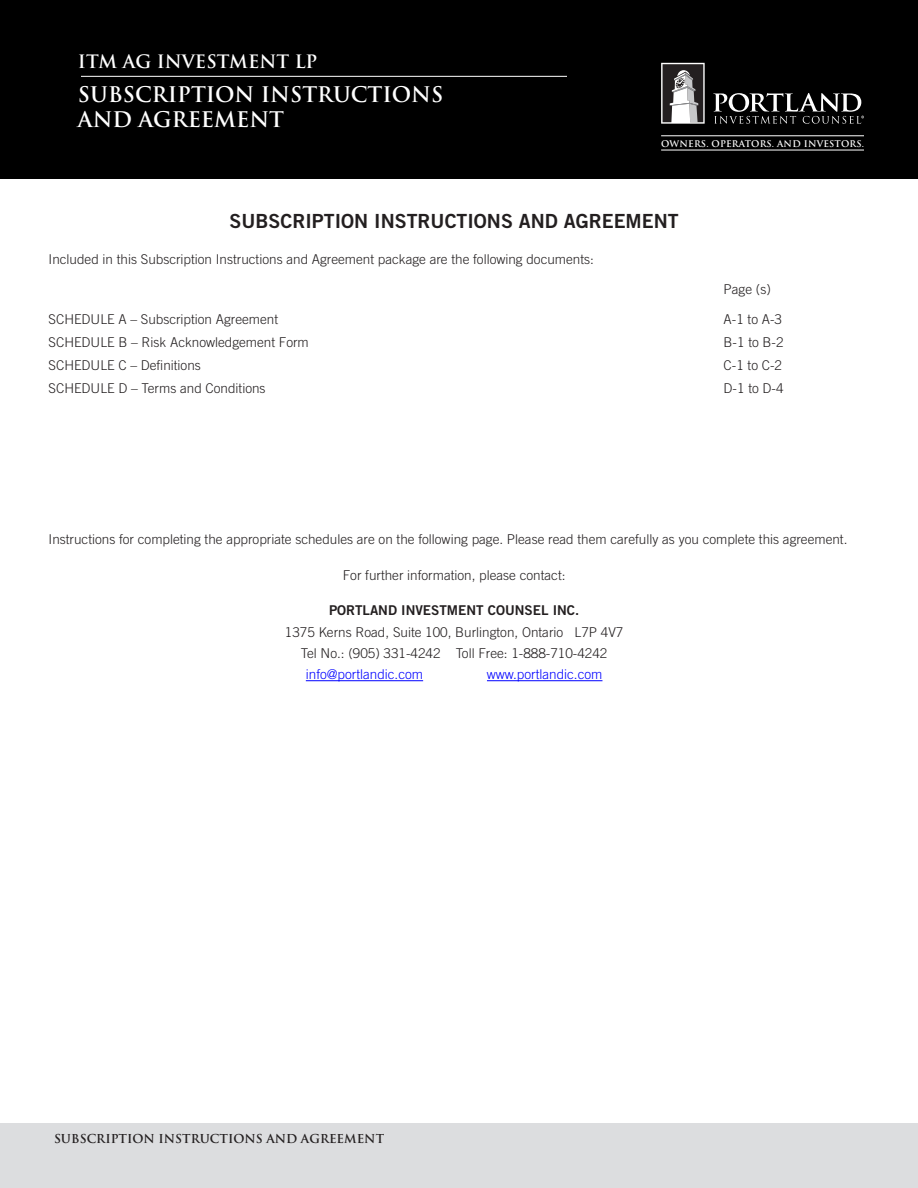
<style>
.page{position:relative;width:918px;height:1188px;background:#fff}
.page>*{position:absolute;margin:0;border:0;box-sizing:border-box;transform-origin:0 0}
.t1{font:700 21px "Trajan";color:#fff}
.t2{font:19.5px "Trade Gothic Bold Two";color:#231f20}
.t3{font:700 18px "Trajan";color:#fff}
.t4{font:300 13.5px/21px "Trade Gothic";color:#231f20;text-align:center}
.t5{font:300 13.5px "Trade Gothic";color:#00f}
.t6{font:13.5px "Trade Gothic Bold Two";color:#231f20}
.t7{font:700 12px "Trajan";color:#231f20}
.t8{font:700 9px "Trajan";letter-spacing:.02em;color:#fff}
</style>
<div class="page">
<div style="left:0;top:1124px;width:918px;height:64px;background:#dcdddf"></div>
<div style="left:0;top:0;width:918px;height:179px;background:#000"></div>
<hr style="left:81px;top:76px;width:486px;height:1px;background:#fff">
<hr style="left:306px;top:680px;width:117px;height:1px;background:#00f">
<hr style="left:487px;top:680px;width:115px;height:1px;background:#00f">
<svg style="left:661px;top:63px;width:44px;height:61px"></svg>
<svg style="left:713px;top:93px;width:151px;height:31px"></svg>
<hr style="left:661px;top:135px;width:203px;height:1px;background:#fff">
<hr style="left:661px;top:150px;width:203px;height:1px;background:#fff">
<p class="t3" style="left:78px;top:50px;width:241px">ITM AG INVESTMENT LP</p>
<p class="t1" style="left:78px;top:81px;width:367px">SUBSCRIPTION INSTRUCTIONS</p>
<p class="t1" style="left:78px;top:106px;width:208px">AND AGREEMENT</p>
<p class="t8" style="left:661px;top:138px;width:204px">OWNERS. OPERATORS. AND INVESTORS.</p>
<p class="t2" style="left:230px;top:209px;width:451px">SUBSCRIPTION INSTRUCTIONS AND AGREEMENT</p>
<p class="t4" style="left:49px;top:249px;width:547px">Included in this Subscription Instructions and Agreement package are the following documents:</p>
<p class="t4" style="left:724px;top:279px;width:49px">Page (s)</p>
<p class="t4" style="left:49px;top:308px;width:231px">SCHEDULE A – Subscription Agreement</p>
<p class="t4" style="left:724px;top:308px;width:60px">A-1 to A-3</p>
<p class="t4" style="left:49px;top:331px;width:262px">SCHEDULE B – Risk Acknowledgement Form</p>
<p class="t4" style="left:724px;top:331px;width:62px">B-1 to B-2</p>
<p class="t4" style="left:49px;top:354px;width:154px">SCHEDULE C – Definitions</p>
<p class="t4" style="left:724px;top:354px;width:60px">C-1 to C-2</p>
<p class="t4" style="left:49px;top:377px;width:219px">SCHEDULE D – Terms and Conditions</p>
<p class="t4" style="left:724px;top:377px;width:62px">D-1 to D-4</p>
<p class="t4" style="left:49px;top:528px;width:800px">Instructions for completing the appropriate schedules are on the following page. Please read them carefully as you complete this agreement.</p>
<p class="t4" style="left:343px;top:565px;width:224px">For further information, please contact:</p>
<p class="t6" style="left:329px;top:602px;width:252px">PORTLAND INVESTMENT COUNSEL INC.</p>
<p class="t4" style="left:285px;top:622px;width:340px">1375 Kerns Road, Suite 100, Burlington, Ontario L7P 4V7<br>Tel No.: (905) 331-4242 Toll Free: 1-888-710-4242</p>
<p class="t5" style="left:306px;top:667px;width:119px">info@portlandic.com</p>
<p class="t5" style="left:487px;top:667px;width:117px">www.portlandic.com</p>
<p class="t7" style="left:54px;top:1132px;width:332px">SUBSCRIPTION INSTRUCTIONS AND AGREEMENT</p>
<p class="t7" style="left:61px;top:1132px;width:355px">UBSCRIPTION AGREEMENT AND APPLICATION FORM</p>
</div>
